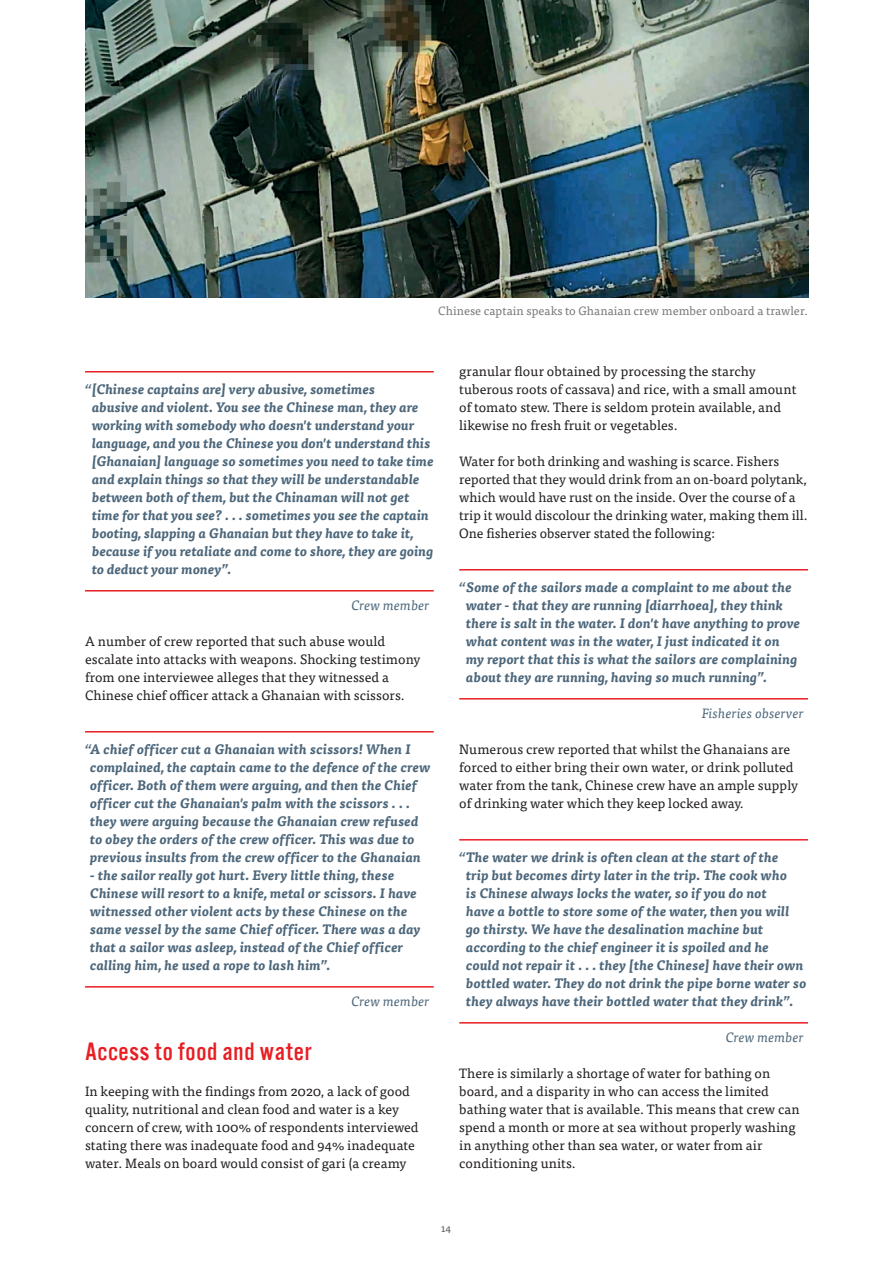
<style>
.page{position:relative;width:893px;height:1263px;background:#fff}
.page>*{position:absolute;margin:0;border:0;box-sizing:border-box;transform-origin:0 0}
.t1{font:26.25px "Alternate Got No 3 D";letter-spacing:.025em;color:#e81e24}
.t2{font:italic 700 13.5px/18px "Tisa Pro";letter-spacing:.02em;color:#4c667a}
.t3{font:13.5px/18px "Tisa Pro";letter-spacing:.005em;color:#231f20}
.t4{font:italic 13.5px "Tisa Pro";letter-spacing:.01em;color:#4c667a}
.t5{font:12px "Tisa Pro";letter-spacing:.005em;color:#57585a}
.t6{font:10.5px "Tisa Pro";color:#57585a}
</style>
<div class="page">
<hr style="left:85px;top:590px;width:349px;height:1px;background:#e81e24">
<hr style="left:85px;top:371px;width:349px;height:1px;background:#e81e24">
<hr style="left:85px;top:986px;width:349px;height:1px;background:#e81e24">
<hr style="left:85px;top:731px;width:349px;height:1px;background:#e81e24">
<hr style="left:459px;top:698px;width:349px;height:1px;background:#e81e24">
<hr style="left:459px;top:569px;width:349px;height:1px;background:#e81e24">
<hr style="left:459px;top:1022px;width:349px;height:1px;background:#e81e24">
<hr style="left:459px;top:839px;width:349px;height:1px;background:#e81e24">
<img style="left:85px;top:0;width:724px;height:298px">
<p class="t5" style="left:438px;top:302px;width:371px">Chinese captain speaks to Ghanaian crew member onboard a trawler.</p>
<p class="t2" style="left:92px;top:380px;width:343px;text-indent:-7px">“[Chinese captains are] very abusive, sometimes<br>abusive and violent. You see the Chinese man, they are working with somebody who doesn't understand your language, and you the Chinese you don't understand this [Ghanaian] language so sometimes you need to take time and explain things so that they will be understandable between both of them, but the Chinaman will not get time for that you see? . . . sometimes you see the captain booting, slapping a Ghanaian but they have to take it, because if you retaliate and come to shore, they are going to deduct your money”.</p>
<p class="t4" style="left:352px;top:596px;width:79px">Crew member</p>
<p class="t3" style="left:85px;top:632px;width:337px">A number of crew reported that such abuse would escalate into attacks with weapons. Shocking testimony from one interviewee alleges that they witnessed a Chinese chief officer attack a Ghanaian with scissors.</p>
<p class="t2" style="left:90px;top:740px;width:342px;text-indent:-5px">“A chief officer cut a Ghanaian with scissors! When I complained, the captain came to the defence of the crew officer. Both of them were arguing, and then the Chief officer cut the Ghanaian's palm with the scissors . . . they were arguing because the Ghanaian crew refused to obey the orders of the crew officer. This was due to previous insults from the crew officer to the Ghanaian</p>
<p class="t2" style="left:90px;top:866px;width:332px">- the sailor really got hurt. Every little thing, these Chinese will resort to a knife, metal or scissors. I have witnessed other violent acts by these Chinese on the same vessel by the same Chief officer. There was a day that a sailor was asleep, instead of the Chief officer calling him, he used a rope to lash him”.</p>
<p class="t4" style="left:352px;top:992px;width:79px">Crew member</p>
<p class="t1" style="left:85px;top:1038px;width:228px">Access to food and water</p>
<p class="t3" style="left:85px;top:1082px;width:335px">In keeping with the findings from 2020, a lack of good quality, nutritional and clean food and water is a key concern of crew, with 100% of respondents interviewed stating there was inadequate food and 94% inadequate water. Meals on board would consist of gari (a creamy</p>
<p class="t3" style="left:459px;top:362px;width:339px">granular flour obtained by processing the starchy tuberous roots of cassava) and rice, with a small amount of tomato stew. There is seldom protein available, and likewise no fresh fruit or vegetables.</p>
<p class="t3" style="left:459px;top:452px;width:350px">Water for both drinking and washing is scarce. Fishers reported that they would drink from an on-board polytank, which would have rust on the inside. Over the course of a trip it would discolour the drinking water, making them ill.<br>One fisheries observer stated the following:</p>
<p class="t2" style="left:466px;top:578px;width:335px;text-indent:-7px">“Some of the sailors made a complaint to me about the water - that they are running [diarrhoea], they think there is salt in the water. I don't have anything to prove what content was in the water, I just indicated it on my report that this is what the sailors are complaining about they are running, having so much running”.</p>
<p class="t4" style="left:702px;top:704px;width:103px">Fisheries observer</p>
<p class="t3" style="left:459px;top:740px;width:340px">Numerous crew reported that whilst the Ghanaians are forced to either bring their own water, or drink polluted water from the tank, Chinese crew have an ample supply of drinking water which they keep locked away.</p>
<p class="t2" style="left:466px;top:848px;width:342px;text-indent:-7px">“The water we drink is often clean at the start of the<br>trip but becomes dirty later in the trip. The cook who<br>is Chinese always locks the water, so if you do not<br>have a bottle to store some of the water, then you will go thirsty. We have the desalination machine but according to the chief engineer it is spoiled and he<br>could not repair it . . . they [the Chinese] have their own bottled water. They do not drink the pipe borne water so they always have their bottled water that they drink”.</p>
<p class="t4" style="left:726px;top:1028px;width:79px">Crew member</p>
<p class="t3" style="left:459px;top:1064px;width:342px">There is similarly a shortage of water for bathing on board, and a disparity in who can access the limited bathing water that is available. This means that crew can spend a month or more at sea without properly washing in anything other than sea water, or water from air conditioning units.</p>
<p class="t6" style="left:441px;top:1220px;width:11px">14</p>
</div>
